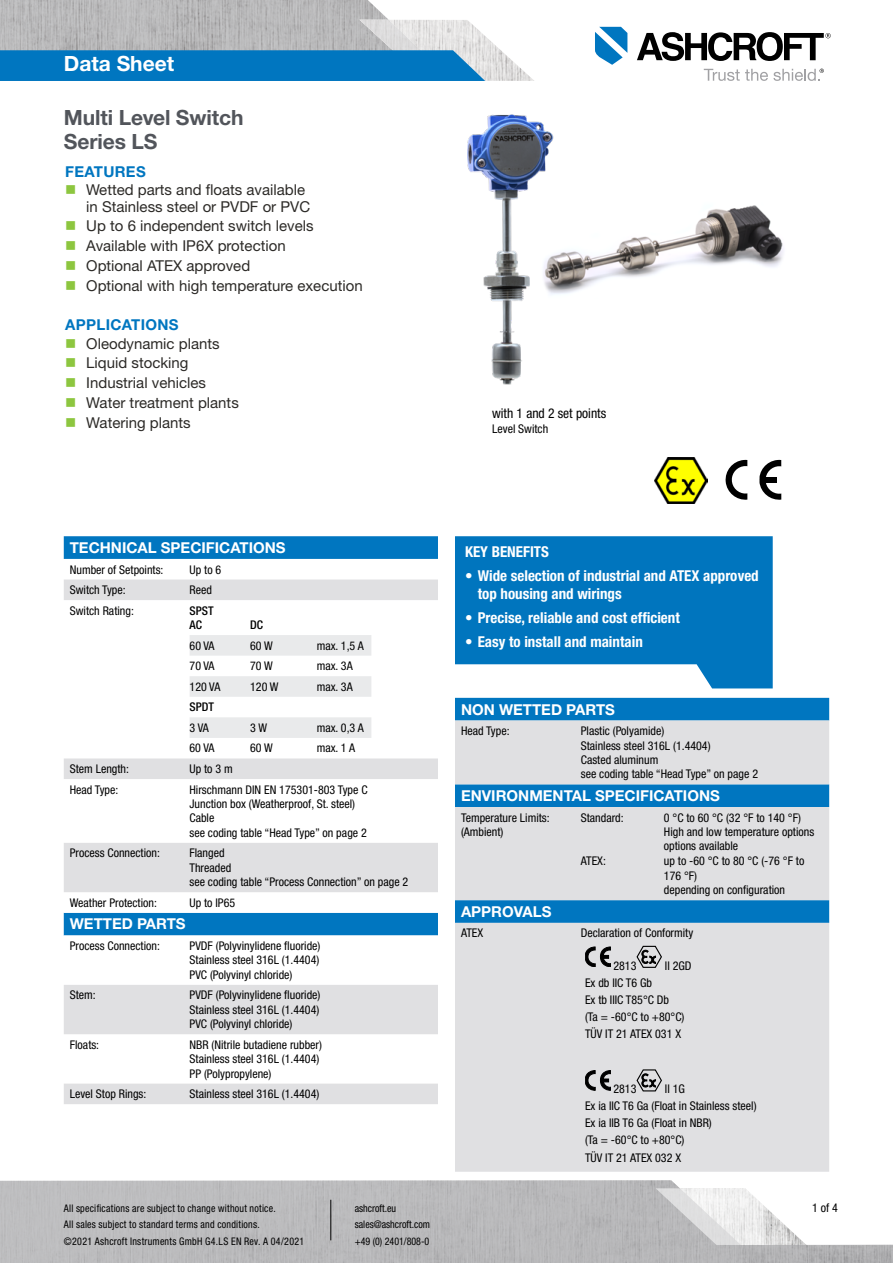
<style>
.page{position:relative;width:893px;height:1263px;background:#fff}
.page>*{position:absolute;margin:0;border:0;box-sizing:border-box;transform-origin:0 0}
.t1{font:700 21px/24px "Helvetica Neue LT Pro";letter-spacing:-.005em;color:#52555b}
.t2{font:700 21px "Helvetica Neue LT Pro";color:#fff}
.t3{font:15px/19.8px "Helvetica Neue LT Pro";color:#2c2a27}
.t4{font:700 condensed 15px/18px "Helvetica Neue LT Pro";color:#fff}
.t5{font:700 15px "Helvetica Neue LT Pro";color:#fff}
.t6{font:700 15px "Helvetica Neue LT Pro";letter-spacing:.02em;color:#0076c0}
.t7{font:condensed 13.5px "Helvetica Neue LT Pro";color:#000}
.t8{font:condensed 12px/14.4px "Helvetica Neue LT Pro";color:#000}
.t9{font:500 condensed 12px/14.4px "Helvetica Neue LT Pro";color:#000}
.t10{font:condensed 10.5px/16.5px "Helvetica Neue LT Pro";letter-spacing:.025em;color:#000;scale:.95 1}
.t11{font:condensed 10.5px/16.5px "Helvetica Neue LT Pro";color:#000;scale:.95 1}
</style>
<div class="page">
<img style="left:0;top:0;width:395px;height:20px">
<svg style="left:595px;top:27px;width:32px;height:38px"></svg>
<svg style="left:637px;top:32px;width:194px;height:29px"></svg>
<svg style="left:0;top:20px;width:534px;height:61px;background:#70a4c5"></svg>
<svg style="left:704px;top:69px;width:120px;height:12px"></svg>
<svg style="left:0;top:1180px;width:893px;height:83px;background:#c2c2c3"></svg>
<svg style="left:655px;top:1188px;width:110px;height:57px"></svg>
<hr style="left:330px;top:1200px;width:1px;height:40px;background:#000">
<svg style="left:455px;top:536px;width:318px;height:152px;background:#1f86c6"></svg>
<svg style="left:64px;top:536px;width:374px;height:23px;background:#0377c0"></svg>
<svg style="left:64px;top:579px;width:374px;height:525px"></svg>
<svg style="left:190px;top:635px;width:181px;height:103px"></svg>
<svg style="left:726px;top:460px;width:56px;height:40px"></svg>
<div style="left:763px;top:477px;width:14px;height:6px;background:#000"></div>
<div style="left:455px;top:698px;width:374px;height:22px;background:#0076c0"></div>
<svg style="left:455px;top:720px;width:374px;height:452px;background:#c9d5de"></svg>
<svg style="left:585px;top:947px;width:26px;height:20px"></svg>
<svg style="left:636px;top:946px;width:26px;height:22px"></svg>
<svg style="left:585px;top:1070px;width:26px;height:20px"></svg>
<svg style="left:636px;top:1069px;width:26px;height:22px"></svg>
<img style="left:655px;top:457px;width:53px;height:46px">
<img style="left:560px;top:205px;width:223px;height:89px">
<img style="left:467px;top:114px;width:93px;height:271px">
<h1 class="t2" style="left:64px;top:50px;width:112px">Data Sheet</h1>
<h1 class="t1" style="left:64px;top:105px;width:181px">Multi Level Switch<br>Series LS</h1>
<p class="t6" style="left:65px;top:162px;width:82px">FEATURES</p>
<p class="t3" style="left:86px;top:181px;width:225px;line-height:16.5px">Wetted parts and floats available in Stainless steel or PVDF or PVC</p>
<p class="t3" style="left:86px;top:216px;width:278px">Up to 6 independent switch levels<br>Available with IP6X protection<br>Optional ATEX approved<br>Optional with high temperature execution</p>
<p class="t6" style="left:65px;top:315px;width:115px">APPLICATIONS</p>
<p class="t3" style="left:86px;top:333px;width:154px">Oleodynamic plants<br>Liquid stocking<br>Industrial vehicles<br>Water treatment plants<br>Watering plants</p>
<p class="t5" style="left:70px;top:538px;width:217px">TECHNICAL SPECIFICATIONS</p>
<p class="t8" style="left:70px;top:562px;width:95px">Number of Setpoints:</p>
<p class="t8" style="left:190px;top:562px;width:33px">Up to 6</p>
<p class="t8" style="left:70px;top:582px;width:57px">Switch Type:</p>
<p class="t8" style="left:190px;top:582px;width:24px">Reed</p>
<p class="t8" style="left:70px;top:603px;width:66px">Switch Rating:</p>
<p class="t9" style="left:190px;top:603px;width:26px">SPST<br>AC</p>
<p class="t9" style="left:250px;top:617px;width:14px">DC</p>
<p class="t8" style="left:190px;top:638px;width:27px">60 VA</p>
<p class="t8" style="left:250px;top:638px;width:24px">60 W</p>
<p class="t8" style="left:317px;top:638px;width:49px">max. 1,5 A</p>
<p class="t8" style="left:190px;top:659px;width:27px">70 VA</p>
<p class="t8" style="left:250px;top:659px;width:24px">70 W</p>
<p class="t8" style="left:317px;top:659px;width:37px">max. 3A</p>
<p class="t8" style="left:190px;top:679px;width:32px">120 VA</p>
<p class="t8" style="left:250px;top:679px;width:30px">120 W</p>
<p class="t8" style="left:317px;top:679px;width:37px">max. 3A</p>
<p class="t9" style="left:190px;top:700px;width:26px">SPDT</p>
<p class="t8" style="left:190px;top:720px;width:21px">3 VA</p>
<p class="t8" style="left:250px;top:720px;width:18px">3 W</p>
<p class="t8" style="left:317px;top:720px;width:49px">max. 0,3 A</p>
<p class="t8" style="left:190px;top:741px;width:27px">60 VA</p>
<p class="t8" style="left:250px;top:741px;width:24px">60 W</p>
<p class="t8" style="left:317px;top:741px;width:40px">max. 1 A</p>
<p class="t8" style="left:70px;top:761px;width:61px">Stem Length:</p>
<p class="t8" style="left:190px;top:761px;width:45px">Up to 3 m</p>
<p class="t8" style="left:70px;top:782px;width:50px">Head Type:</p>
<p class="t8" style="left:190px;top:782px;width:180px">Hirschmann DIN EN 175301-803 Type C<br>Junction box (Weatherproof, St. steel)<br>Cable<br>see coding table “Head Type” on page 2</p>
<p class="t8" style="left:70px;top:846px;width:92px">Process Connection:</p>
<p class="t8" style="left:190px;top:846px;width:220px">Flanged<br>Threaded<br>see coding table “Process Connection” on page 2</p>
<p class="t8" style="left:70px;top:895px;width:89px">Weather Protection:</p>
<p class="t8" style="left:190px;top:895px;width:47px">Up to IP65</p>
<p class="t5" style="left:70px;top:915px;width:117px">WETTED PARTS</p>
<p class="t8" style="left:70px;top:938px;width:92px">Process Connection:</p>
<p class="t8" style="left:190px;top:938px;width:132px;text-align:justify">PVDF (Polyvinylidene fluoride)<br>Stainless steel 316L (1.4404)<br>PVC (Polyvinyl chloride)</p>
<p class="t8" style="left:70px;top:988px;width:27px">Stem:</p>
<p class="t8" style="left:190px;top:988px;width:132px;text-align:justify">PVDF (Polyvinylidene fluoride)<br>Stainless steel 316L (1.4404)<br>PVC (Polyvinyl chloride)</p>
<p class="t8" style="left:70px;top:1037px;width:31px">Floats:</p>
<p class="t8" style="left:190px;top:1037px;width:134px">NBR (Nitrile butadiene rubber)<br>Stainless steel 316L (1.4404)<br>PP (Polypropylene)</p>
<p class="t8" style="left:70px;top:1086px;width:78px">Level Stop Rings:</p>
<p class="t8" style="left:190px;top:1086px;width:131px">Stainless steel 316L (1.4404)</p>
<p class="t7" style="left:492px;top:406px;width:116px">with 1 and 2 set points</p>
<p class="t8" style="left:492px;top:421px;width:58px">Level Switch</p>
<p class="t4" style="left:465px;top:543px;width:85px">KEY BENEFITS</p>
<p class="t4" style="left:478px;top:567px;width:282px;text-indent:-13px">• Wide selection of industrial and ATEX approved top housing and wirings</p>
<p class="t4" style="left:465px;top:609px;width:216px">• Precise, reliable and cost efficient</p>
<p class="t4" style="left:465px;top:633px;width:179px">• Easy to install and maintain</p>
<p class="t5" style="left:461px;top:700px;width:155px">NON WETTED PARTS</p>
<p class="t8" style="left:461px;top:723px;width:50px">Head Type:</p>
<p class="t8" style="left:581px;top:723px;width:179px">Plastic (Polyamide)<br>Stainless steel 316L (1.4404)<br>Casted aluminum<br>see coding table “Head Type” on page 2</p>
<p class="t5" style="left:461px;top:786px;width:260px">ENVIRONMENTAL SPECIFICATIONS</p>
<p class="t8" style="left:461px;top:810px;width:90px">Temperature Limits: (Ambient)</p>
<p class="t8" style="left:581px;top:810px;width:44px">Standard:</p>
<p class="t8" style="left:664px;top:810px;width:152px">0 °C to 60 °C (32 °F to 140 °F)<br>High and low temperature options options available</p>
<p class="t8" style="left:581px;top:854px;width:27px">ATEX:</p>
<p class="t8" style="left:664px;top:854px;width:142px">up to -60 °C to 80 °C (-76 °F to<br>176 °F)<br>depending on configuration</p>
<p class="t5" style="left:461px;top:902px;width:92px">APPROVALS</p>
<p class="t8" style="left:461px;top:926px;width:24px">ATEX</p>
<p class="t8" style="left:581px;top:926px;width:114px">Declaration of Conformity</p>
<p class="t8" style="left:613px;top:958px;width:25px">2813</p>
<p class="t8" style="left:665px;top:958px;width:28px">II 2GD</p>
<p class="t8" style="left:585px;top:974px;width:101px;line-height:17.1px">Ex db IIC T6 Gb<br>Ex tb IIIC T85°C Db (Ta = -60°C to +80°C)<br>TÜV IT 21 ATEX 031 X</p>
<p class="t8" style="left:585px;top:1080px;width:173px;line-height:17.1px;text-indent:80px">II 1G<br>Ex ia IIC T6 Ga (Float in Stainless steel)<br>Ex ia IIB T6 Ga (Float in NBR)<br>(Ta = -60°C to +80°C)<br>TÜV IT 21 ATEX 032 X</p>
<p class="t8" style="left:613px;top:1081px;width:25px">2813</p>
<p class="t10" style="left:64px;top:1200px;width:255px">All specifications are subject to change without notice.<br>All sales subject to standard terms and conditions.<br>©2021 Ashcroft Instruments GmbH G4.LS EN Rev. A 04/2021</p>
<p class="t11" style="left:355px;top:1200px;width:81px">ashcroft.eu sales@ashcroft.com +49 (0) 2401/808-0</p>
<p class="t8" style="left:812px;top:1201px;width:27px">1 of 4</p>
</div>
